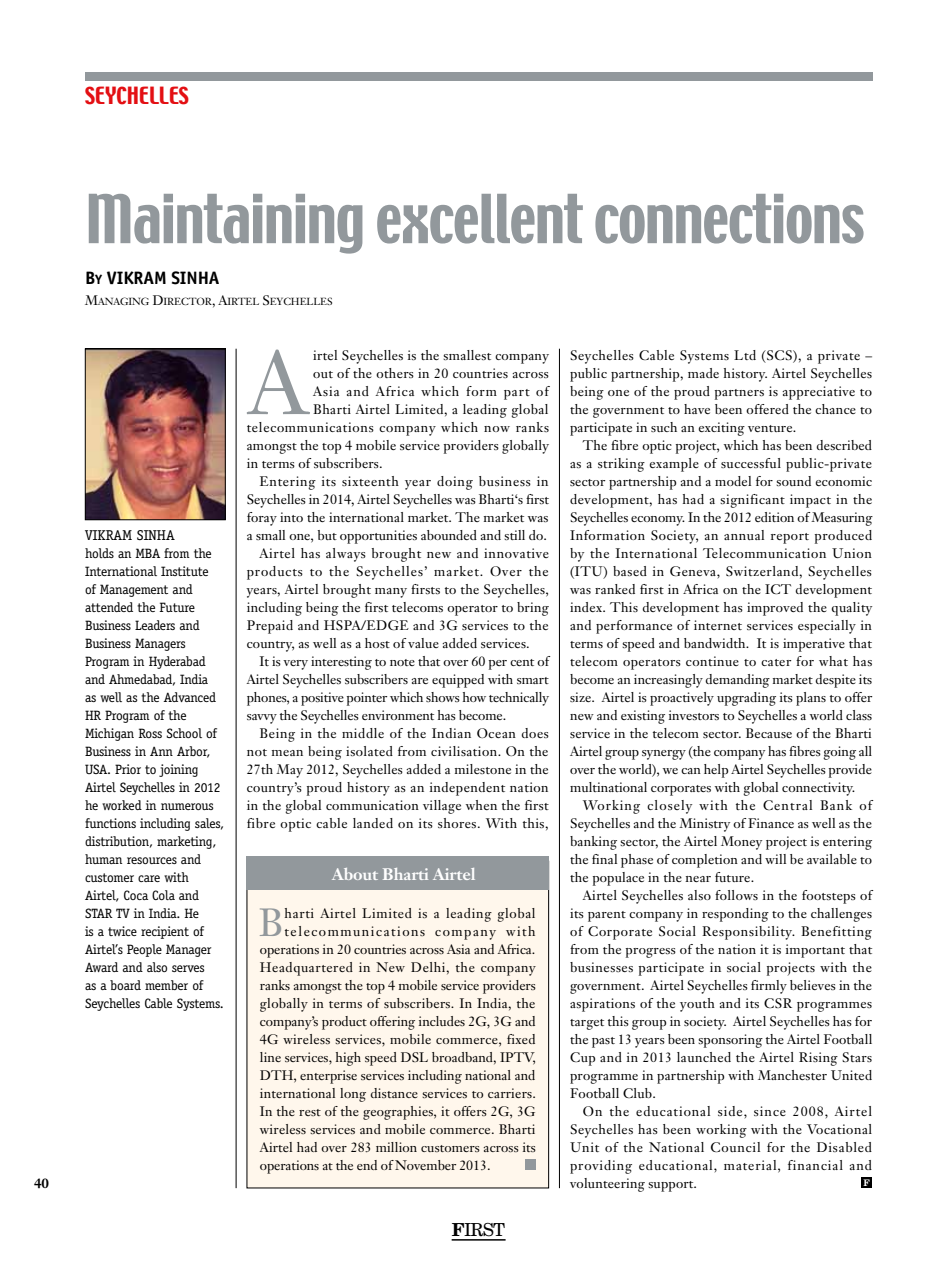
<style>
.page{position:relative;width:936px;height:1263px;background:#fff}
.page>*{position:absolute;margin:0;border:0;box-sizing:border-box;transform-origin:0 0}
.t1{font:89.25px "Janson Text";color:#92989c}
.t2{font:60px "Techno";letter-spacing:-.02em;color:#92989c}
.t3{font:38.7px "Janson Text";color:#92989c}
.t4{font:21px "Techno";color:#e30f13}
.t5{font:700 18px "Officina Sans";letter-spacing:-.005em;color:#000}
.t6{font:18px "New Century Schlbk";color:#000}
.t7{font:700 16.5px "Janson Text";letter-spacing:-.005em;color:#fff}
.t8{font:14.25px "Officina Serif";color:#000}
.t9{font:13.5px/18px "Janson Text";letter-spacing:.015em;color:#000;text-align:justify}
.t10{font:13.5px/18px "Officina Serif";letter-spacing:-.015em;color:#000}
.t11{font:13.5px "Janson Text";letter-spacing:-.005em;color:#000}
.t12{font:13.5px "Janson Text";letter-spacing:.045em;color:#000}
.t13{font:13.5px "Janson Text";letter-spacing:.05em;color:#000}
.t14{font:13.5px "Janson Text";letter-spacing:.04em;color:#000}
.t15{font:13.5px "Janson Text";letter-spacing:.07em;color:#000}
.t16{font:13.5px "Janson Text";letter-spacing:-.01em;color:#000}
.t17{font:13.5px "Janson Text";letter-spacing:.035em;color:#000}
.t18{font:13.5px "Janson Text";letter-spacing:.11em;color:#000}
.t19{font:700 13.5px "Janson Text";color:#000}
.t20{font:10.2px "Janson Text";letter-spacing:-.005em;color:#000}
.t21{font:700 9px "New Century Schlbk";color:#fff}
.s1{font-style:inherit}
.s2{font-size:13.5px}
.s3{font-weight:700}
</style>
<div class="page">
<img style="left:87px;top:351px;width:136px;height:167px">
<div style="left:85px;top:349px;width:140px;height:171px;border:1px solid #000"></div>
<hr style="left:236px;top:349px;width:1px;height:839px;background:#000">
<hr style="left:559px;top:349px;width:1px;height:839px;background:#000">
<div style="left:85px;top:72px;width:787px;height:9px;background:#92989c"></div>
<div style="left:861px;top:1177px;width:11px;height:11px;background:#000"></div>
<hr style="left:451px;top:1239px;width:54px;height:1px;background:#000">
<div style="left:247px;top:861px;width:301px;height:327px;background:#fff7ec"></div>
<div style="left:525px;top:1159px;width:10px;height:11px;background:#92989c"></div>
<div style="left:246px;top:857px;width:303px;height:33px;background:#92989c"></div>
<p class="t19" style="left:34px;top:1174px;width:17px">40</p>
<h3 class="t4" style="left:85px;top:81px;width:105px">SEYCHELLES</h3>
<h2 class="t2" style="left:85px;top:178px;width:780px">Maintaining excellent connections</h2>
<h3 class="t5" style="left:85px;top:267px;width:136px"><span class="s1">B</span><span class="s2">y</span> VIKRAM SINHA</h3>
<p class="t20" style="left:85px;top:295px;width:248px"><span class="s2">M</span>ANAGING <span class="s2">D</span>IRECTOR<span class="s2">, A</span>IRTEL <span class="s2">S</span>EYCHELLES</p>
<p class="t8" style="left:85px;top:527px;width:91px">Vikram Sinha</p>
<p class="t10" style="left:85px;top:544px;width:141px">holds an MBA from the<br>International Institute<br>of Management and attended the Future<br>Business Leaders and<br>Business Managers<br>Program in Hyderabad and Ahmedabad, India<br>as well as the Advanced<br>HR Program of the<br>Michigan Ross School of<br>Business in Ann Arbor,<br>USA. Prior to joining<br>Airtel Seychelles in 2012 he worked in numerous functions including sales, distribution, marketing, human resources and customer care with<br>Airtel, Coca Cola and<br>STAR TV in India. He<br>is a twice recipient of<br>Airtel’s People Manager<br>Award and also serves<br>as a board member of<br>Seychelles Cable Systems.</p>
<h1 class="t1" style="left:248px;top:326px;width:61px">A</h1>
<p class="t9" style="left:313px;top:346px;width:237px">irtel Seychelles is the smallest company</p>
<p class="t9" style="left:313px;top:364px;width:237px">out of the others in 20 countries across</p>
<p class="t15" style="left:313px;top:383px;width:237px">Asia and Africa which form part of</p>
<p class="t9" style="left:313px;top:400px;width:237px">Bharti Airtel Limited, a leading global</p>
<p class="t13" style="left:247px;top:419px;width:304px">telecommunications company which now ranks</p>
<p class="t9" style="left:247px;top:436px;width:303px">amongst the top 4 mobile service providers globally</p>
<p class="t9" style="left:247px;top:454px;width:137px">in terms of subscribers.</p>
<p class="t13" style="left:259px;top:473px;width:291px">Entering its sixteenth year doing business in</p>
<p class="t9" style="left:247px;top:490px;width:304px">Seychelles in 2014, Airtel Seychelles was Bharti‘s first</p>
<p class="t9" style="left:247px;top:508px;width:303px">foray into the international market. The market was</p>
<p class="t9" style="left:247px;top:526px;width:302px">a small one, but opportunities abounded and still do.</p>
<p class="t12" style="left:259px;top:545px;width:291px">Airtel has always brought new and innovative</p>
<p class="t15" style="left:247px;top:563px;width:303px">products to the Seychelles’ market. Over the</p>
<p class="t9" style="left:247px;top:580px;width:303px">years, Airtel brought many firsts to the Seychelles,</p>
<p class="t9" style="left:247px;top:598px;width:303px">including being the first telecoms operator to bring</p>
<p class="t9" style="left:247px;top:616px;width:303px">Prepaid and HSPA/EDGE and 3G services to the</p>
<p class="t9" style="left:247px;top:634px;width:284px">country, as well as a host of value added services.</p>
<p class="t11" style="left:259px;top:653px;width:291px">It is very interesting to note that over 60 per cent of</p>
<p class="t9" style="left:247px;top:670px;width:303px">Airtel Seychelles subscribers are equipped with smart</p>
<p class="t16" style="left:247px;top:689px;width:303px">phones, a positive pointer which shows how technically</p>
<p class="t11" style="left:247px;top:707px;width:261px">savvy the Seychelles environment has become.</p>
<p class="t12" style="left:259px;top:725px;width:291px">Being in the middle of the Indian Ocean does</p>
<p class="t9" style="left:247px;top:742px;width:303px">not mean being isolated from civilisation. On the</p>
<p class="t9" style="left:247px;top:760px;width:303px">27th May 2012, Seychelles added a milestone in the</p>
<p class="t17" style="left:247px;top:779px;width:303px">country’s proud history as an independent nation</p>
<p class="t9" style="left:247px;top:796px;width:303px">in the global communication village when the first</p>
<p class="t14" style="left:247px;top:815px;width:303px">fibre optic cable landed on its shores. With this,</p>
<p class="t7" style="left:332px;top:863px;width:145px">About Bharti Airtel</p>
<h3 class="t3" style="left:258px;top:898px;width:27px">B</h3>
<p class="t12" style="left:284px;top:905px;width:252px">harti Airtel Limited is a leading global</p>
<p class="t18" style="left:284px;top:923px;width:253px">telecommunications company with</p>
<p class="t11" style="left:260px;top:941px;width:277px">operations in 20 countries across Asia and Africa.</p>
<p class="t14" style="left:260px;top:959px;width:277px">Headquartered in New Delhi, the company</p>
<p class="t11" style="left:260px;top:977px;width:277px">ranks amongst the top 4 mobile service providers</p>
<p class="t9" style="left:260px;top:994px;width:277px">globally in terms of subscribers. In India, the</p>
<p class="t9" style="left:260px;top:1012px;width:277px">company’s product offering includes 2G, 3G and</p>
<p class="t9" style="left:260px;top:1030px;width:277px">4G wireless services, mobile commerce, fixed</p>
<p class="t9" style="left:260px;top:1048px;width:277px">line services, high speed DSL broadband, IPTV,</p>
<p class="t9" style="left:260px;top:1066px;width:277px">DTH, enterprise services including national and</p>
<p class="t9" style="left:260px;top:1084px;width:277px">international long distance services to carriers.</p>
<p class="t9" style="left:260px;top:1102px;width:277px">In the rest of the geographies, it offers 2G, 3G</p>
<p class="t9" style="left:260px;top:1120px;width:277px">wireless services and mobile commerce. Bharti</p>
<p class="t9" style="left:260px;top:1138px;width:277px">Airtel had over 283 million customers across its</p>
<p class="t11" style="left:260px;top:1157px;width:232px">operations at the end of November 2013.</p>
<h3 class="t6" style="left:452px;top:1218px;width:55px"><span class="s3">F</span>IRST</h3>
<p class="t9" style="left:570px;top:346px;width:304px">Seychelles Cable Systems Ltd (SCS), a private – public partnership, made history. Airtel Seychelles being one of the proud partners is appreciative to the government to have been offered the chance to participate in such an exciting venture.</p>
<p class="t9" style="left:570px;top:436px;width:304px;text-indent:13px">The fibre optic project, which has been described as a striking example of successful public-private sector partnership and a model for sound economic development, has had a significant impact in the Seychelles economy. In the 2012 edition of Measuring Information Society, an annual report produced by the International Telecommunication Union (ITU) based in Geneva, Switzerland, Seychelles was ranked first in Africa on the ICT development index. This development has improved the quality and performance of internet services especially in terms of speed and bandwidth. It is imperative that telecom operators continue to cater for what has become an increasingly demanding market despite its size. Airtel is proactively upgrading its plans to offer new and existing investors to Seychelles a world class service in the telecom sector. Because of the Bharti Airtel group synergy (the company has fibres going all over the world), we can help Airtel Seychelles provide multinational corporates with global connectivity.</p>
<p class="t9" style="left:570px;top:796px;width:304px;text-indent:13px">Working closely with the Central Bank of Seychelles and the Ministry of Finance as well as the banking sector, the Airtel Money project is entering the final phase of completion and will be available to the populace in the near future.</p>
<p class="t9" style="left:570px;top:886px;width:304px;text-indent:13px">Airtel Seychelles also follows in the footsteps of its parent company in responding to the challenges of Corporate Social Responsibility. Benefitting from the progress of the nation it is important that businesses participate in social projects with the government. Airtel Seychelles firmly believes in the aspirations of the youth and its CSR programmes target this group in society. Airtel Seychelles has for the past 13 years been sponsoring the Airtel Football Cup and in 2013 launched the Airtel Rising Stars programme in partnership with Manchester United Football Club.</p>
<p class="t9" style="left:570px;top:1102px;width:303px;text-indent:13px">On the educational side, since 2008, Airtel Seychelles has been working with the Vocational Unit of the National Council for the Disabled providing educational, material, financial and volunteering support.</p>
<p class="t21" style="left:863px;top:1177px;width:8px">F</p>
</div>
